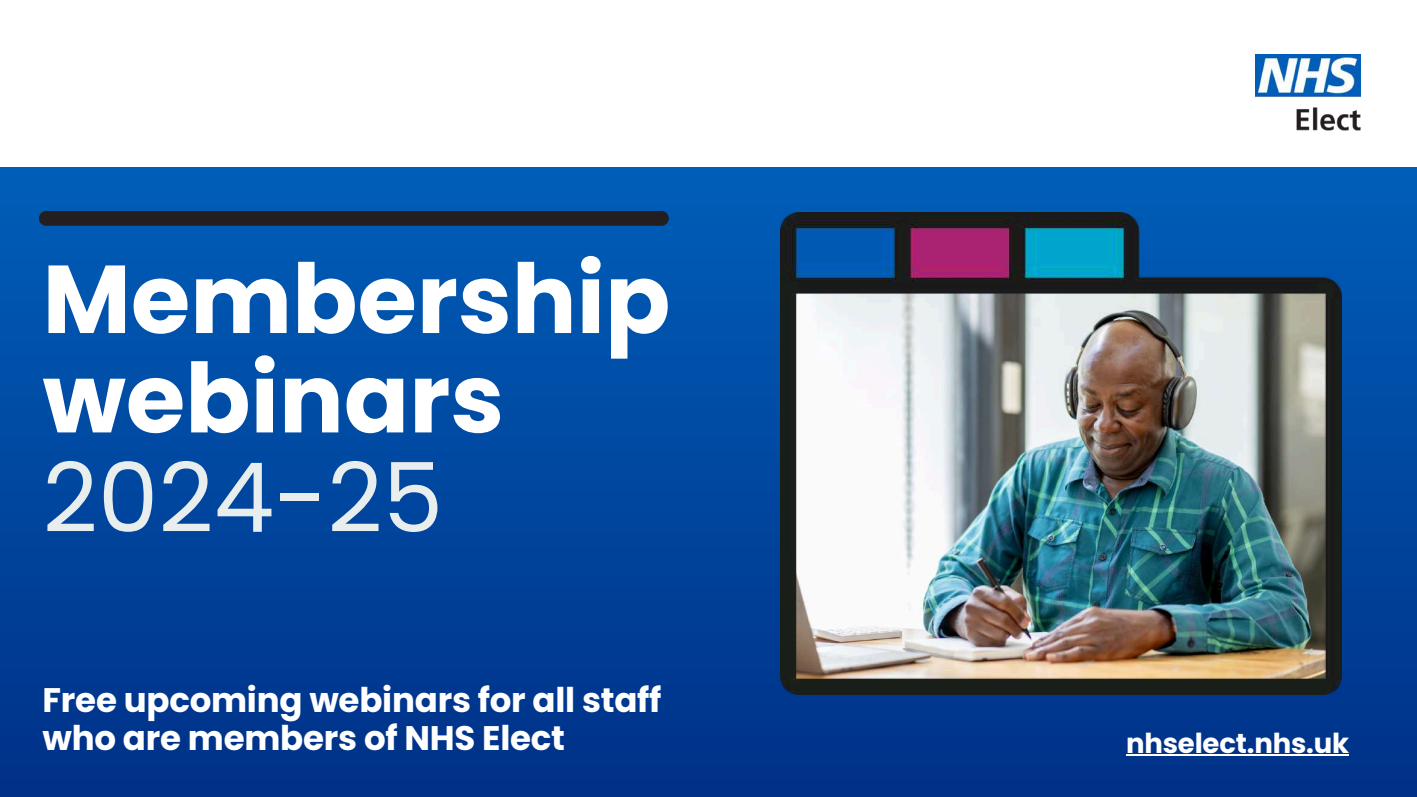
<style>
.page{position:relative;width:1417px;height:797px;background:#fff}
.page>*{position:absolute;margin:0;border:0;box-sizing:border-box;transform-origin:0 0}
.t1{font:700 96.25px/99.4px "Poppins";color:#fff}
.t2{font:96.25px "Poppins";color:#e8edee}
.t3{font:700 34px/38.4px "Poppins";letter-spacing:-.005em;color:#fff}
.t4{font:700 27.5px "Poppins";letter-spacing:-.005em;color:#fff}
</style>
<div class="page">
<div style="left:0;top:167px;width:1417px;height:630px;background:linear-gradient(to bottom,#005eb8,#003087)"></div>
<div style="left:39px;top:211px;width:630px;height:15px;background:#231f20;border-radius:7px"></div>
<img style="left:1255px;top:55px;width:105px;height:76px">
<img style="left:781px;top:212px;width:560px;height:483px">
<hr style="left:1126px;top:754px;width:223px;height:2px;background:#fff">
<h1 class="t1" style="left:43px;top:250px;width:629px">Membership webinars</h1>
<h1 class="t2" style="left:43px;top:431px;width:402px">2024-25</h1>
<p class="t3" style="left:43px;top:681px;width:620px">Free upcoming webinars for all staff who are members of NHS Elect</p>
<p class="t4" style="left:1126px;top:724px;width:224px">nhselect.nhs.uk</p>
</div>
